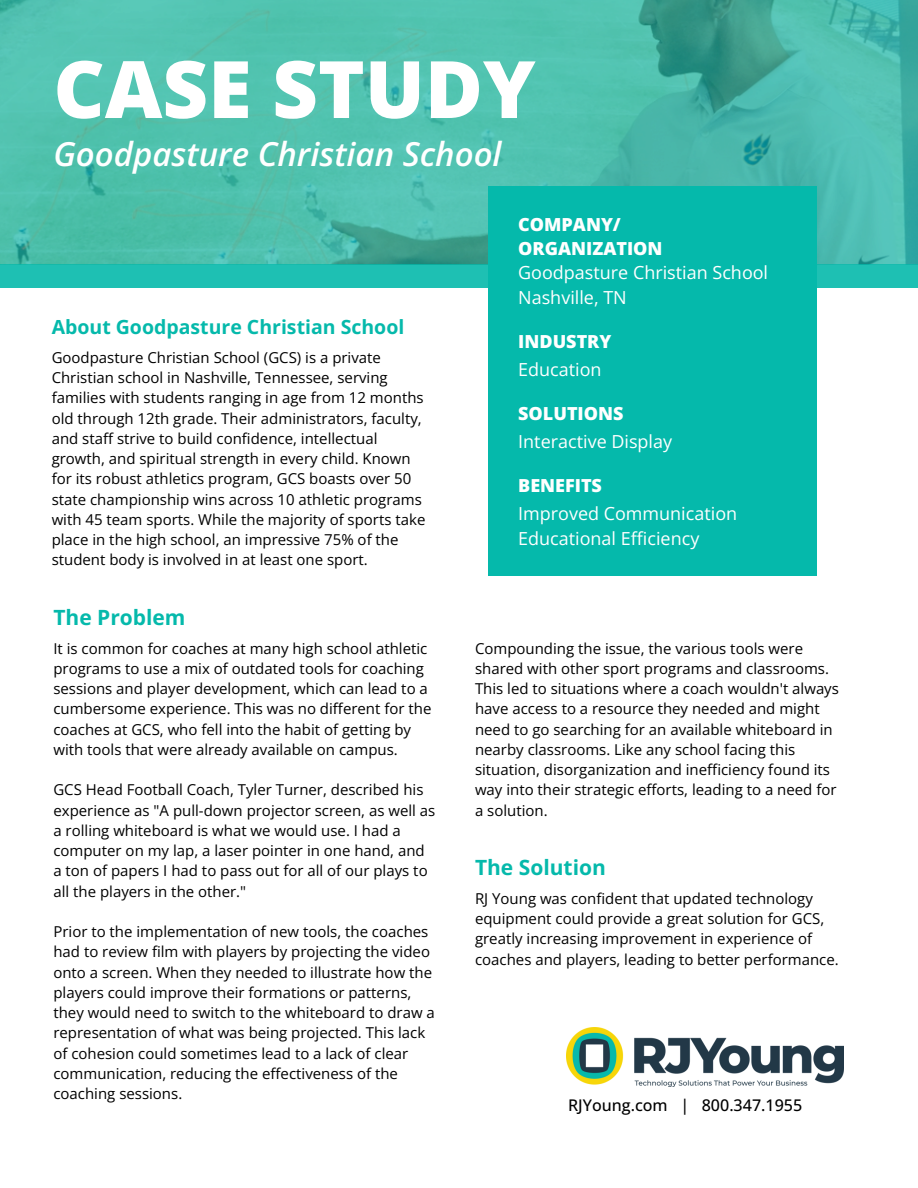
<style>
.page{position:relative;width:918px;height:1188px;background:#fff}
.page>*{position:absolute;margin:0;border:0;box-sizing:border-box;transform-origin:0 0}
.t1{font:800 79.2px "Open Sans";color:#fff}
.t2{font:italic 600 33px "Open Sans";color:#fff}
.t3{font:700 21px "Open Sans";color:#05b9ab}
.t4{font:700 19.5px "Open Sans";color:#05b9ab}
.t5{font:18px/24.8px "Open Sans";color:#fff}
.t6{font:800 18px/24.8px "Open Sans";color:#fff}
.t7{font:500 16.05px "Open Sans";color:#000}
.t8{font:15px/20.2px "Open Sans";color:#000}
</style>
<div class="page">
<svg style="left:0;top:0;width:918px;height:265px;background:#4dbdac"></svg>
<div style="left:0;top:265px;width:918px;height:23px;background:#1ec0b3"></div>
<div style="left:488px;top:186px;width:328px;height:390px;background:#05b9ab"></div>
<img style="left:566px;top:1027px;width:277px;height:60px">
<h4 class="t1" style="left:53px;top:33px;width:484px">CASE STUDY</h4>
<h5 class="t2" style="left:53px;top:131px;width:450px">Goodpasture Christian School</h5>
<h4 class="t4" style="left:52px;top:313px;width:354px">About Goodpasture Christian School</h4>
<h5 class="t8" style="left:52px;top:347px;width:375px">Goodpasture Christian School (GCS) is a private Christian school in Nashville, Tennessee, serving families with students ranging in age from 12 months old through 12th grade. Their administrators, faculty, and staff strive to build confidence, intellectual growth, and spiritual strength in every child. Known for its robust athletics program, GCS boasts over 50 state championship wins across 10 athletic programs with 45 team sports. While the majority of sports take place in the high school, an impressive 75% of the student body is involved in at least one sport.</h5>
<h4 class="t3" style="left:53px;top:602px;width:134px">The Problem</h4>
<h5 class="t8" style="left:53px;top:638px;width:380px">It is common for coaches at many high school athletic programs to use a mix of outdated tools for coaching sessions and player development, which can lead to a cumbersome experience. This was no different for the coaches at GCS, who fell into the habit of getting by with tools that were already available on campus.</h5>
<h5 class="t8" style="left:53px;top:779px;width:383px">GCS Head Football Coach, Tyler Turner, described his experience as "A pull-down projector screen, as well as a rolling whiteboard is what we would use. I had a computer on my lap, a laser pointer in one hand, and a ton of papers I had to pass out for all of our plays to all the players in the other."</h5>
<h3 class="t8" style="left:53px;top:921px;width:383px">Prior to the implementation of new tools, the coaches had to review film with players by projecting the video onto a screen. When they needed to illustrate how the players could improve their formations or patterns, they would need to switch to the whiteboard to draw a representation of what was being projected. This lack of cohesion could sometimes lead to a lack of clear communication, reducing the effectiveness of the coaching sessions.</h3>
<p class="t6" style="left:518px;top:211px;width:146px">COMPANY/<br>ORGANIZATION</p>
<p class="t5" style="left:518px;top:260px;width:251px">Goodpasture Christian School<br>Nashville, TN</p>
<p class="t6" style="left:518px;top:329px;width:95px">INDUSTRY</p>
<p class="t5" style="left:518px;top:356px;width:85px">Education</p>
<h3 class="t6" style="left:518px;top:400px;width:107px">SOLUTIONS</h3>
<p class="t5" style="left:518px;top:428px;width:155px">Interactive Display</p>
<p class="t6" style="left:518px;top:473px;width:85px">BENEFITS</p>
<h6 class="t5" style="left:518px;top:500px;width:221px">Improved Communication<br>Educational Efficiency</h6>
<p class="t8" style="left:475px;top:638px;width:365px">Compounding the issue, the various tools were shared with other sport programs and classrooms.<br>This led to situations where a coach wouldn't always have access to a resource they needed and might need to go searching for an available whiteboard in nearby classrooms. Like any school facing this situation, disorganization and inefficiency found its way into their strategic efforts, leading to a need for a solution.</p>
<h3 class="t3" style="left:475px;top:853px;width:132px">The Solution</h3>
<p class="t8" style="left:475px;top:888px;width:365px">RJ Young was confident that updated technology equipment could provide a great solution for GCS, greatly increasing improvement in experience of coaches and players, leading to better performance.</p>
<h2 class="t7" style="left:568px;top:1093px;width:236px">RJYoung.com | 800.347.1955</h2>
</div>
